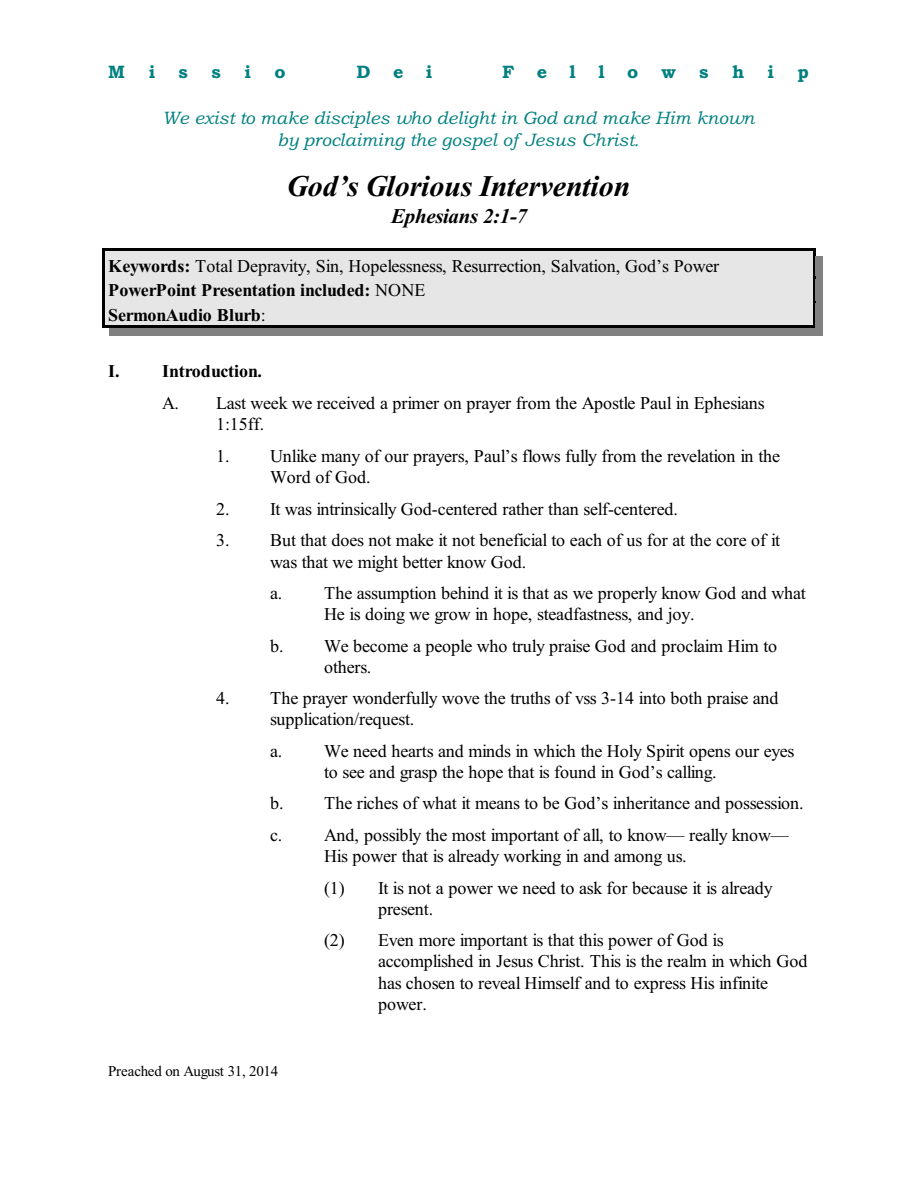
<style>
.page{position:relative;width:918px;height:1188px;background:#fff}
.page>*{position:absolute;margin:0;border:0;box-sizing:border-box;transform-origin:0 0}
.t1{font:italic 700 30px "Times New Roman";letter-spacing:-.005em;color:#000}
.t2{font:italic 700 21px "Times New Roman";letter-spacing:-.015em;color:#000}
.t3{font:18px/21px "Times New Roman";letter-spacing:-.015em;color:#000}
.t4{font:italic 18px/22.8px "Bookman Old Style";color:#008080;text-align:center}
.t5{font:18px "Bookman Old Style";color:#008080}
.t6{font:700 18px "Times New Roman";color:#000}
.t7{font:15px "Times New Roman";letter-spacing:-.02em;color:#000}
.s1{font-weight:700}
</style>
<div class="page">
<div style="left:102px;top:248px;width:713px;height:31px;background:#e6e6e6"></div>
<hr style="left:102px;top:248px;width:2px;height:33px;background:#000">
<hr style="left:813px;top:248px;width:2px;height:33px;background:#000">
<hr style="left:102px;top:248px;width:713px;height:3px;background:#000">
<div style="left:815px;top:256px;width:8px;height:23px;background:#808080"></div>
<div style="left:102px;top:279px;width:713px;height:24px;background:#e6e6e6"></div>
<hr style="left:102px;top:276px;width:2px;height:30px;background:#000">
<hr style="left:813px;top:276px;width:2px;height:30px;background:#000">
<div style="left:815px;top:279px;width:8px;height:24px;background:#808080"></div>
<div style="left:102px;top:304px;width:713px;height:24px;background:#e6e6e6"></div>
<hr style="left:102px;top:301px;width:2px;height:27px;background:#000">
<hr style="left:813px;top:301px;width:2px;height:27px;background:#000">
<hr style="left:102px;top:326px;width:713px;height:2px;background:#000">
<div style="left:815px;top:304px;width:8px;height:31px;background:#808080"></div>
<div style="left:110px;top:328px;width:713px;height:7px;background:#808080"></div>
<p class="t5" style="left:108px;top:65px;width:18px">M</p>
<p class="t5" style="left:149px;top:65px;width:8px">i</p>
<p class="t5" style="left:179px;top:65px;width:11px">s</p>
<p class="t5" style="left:212px;top:65px;width:11px">s</p>
<p class="t5" style="left:245px;top:65px;width:8px">i</p>
<p class="t5" style="left:274px;top:65px;width:13px">o</p>
<p class="t5" style="left:357px;top:65px;width:48px">D e</p>
<p class="t5" style="left:426px;top:65px;width:8px">i</p>
<p class="t5" style="left:502px;top:65px;width:47px">F e</p>
<p class="t5" style="left:570px;top:65px;width:8px">l</p>
<p class="t5" style="left:598px;top:65px;width:8px">l</p>
<p class="t5" style="left:627px;top:65px;width:13px">o</p>
<p class="t5" style="left:661px;top:65px;width:16px">w</p>
<p class="t5" style="left:699px;top:65px;width:11px">s</p>
<p class="t5" style="left:732px;top:65px;width:14px">h</p>
<p class="t5" style="left:767px;top:65px;width:8px">i</p>
<p class="t5" style="left:797px;top:65px;width:13px">p</p>
<p class="t4" style="left:162px;top:108px;width:594px">We exist to make disciples who delight in God and make Him known by proclaiming the gospel of Jesus Christ.</p>
<h1 class="t1" style="left:287px;top:175px;width:345px">God’s Glorious Intervention</h1>
<p class="t2" style="left:391px;top:208px;width:137px">Ephesians 2:1-7</p>
<p class="t3" style="left:108px;top:255px;width:613px;line-height:24.6px"><span class="s1">Keywords:</span> Total Depravity, Sin, Hopelessness, Resurrection, Salvation, God’s Power<br><span class="s1">PowerPoint Presentation included:</span> NONE<br><span class="s1">SermonAudio Blurb</span>:</p>
<p class="t6" style="left:108px;top:365px;width:156px">I. Introduction.</p>
<p class="t3" style="left:216px;top:394px;width:550px;text-indent:-54px">A. Last week we received a primer on prayer from the Apostle Paul in Ephesians<br>1:15ff.</p>
<p class="t3" style="left:270px;top:447px;width:512px;text-indent:-54px">1. Unlike many of our prayers, Paul’s flows fully from the revelation in the<br>Word of God.</p>
<p class="t3" style="left:216px;top:500px;width:463px">2. It was intrinsically God-centered rather than self-centered.</p>
<p class="t3" style="left:270px;top:531px;width:512px;line-height:21.6px;text-indent:-54px">3. But that does not make it not beneficial to each of us for at the core of it was that we might better know God.</p>
<p class="t3" style="left:324px;top:584px;width:484px;text-indent:-54px">a. The assumption behind it is that as we properly know God and what<br>He is doing we grow in hope, steadfastness, and joy.</p>
<p class="t3" style="left:324px;top:637px;width:455px;text-indent:-54px">b. We become a people who truly praise God and proclaim Him to others.</p>
<p class="t3" style="left:270px;top:690px;width:510px;text-indent:-54px">4. The prayer wonderfully wove the truths of vss 3-14 into both praise and supplication/request.</p>
<p class="t3" style="left:324px;top:741px;width:472px;line-height:21.6px;text-indent:-54px">a. We need hearts and minds in which the Holy Spirit opens our eyes to see and grasp the hope that is found in God’s calling.</p>
<p class="t3" style="left:270px;top:789px;width:535px;line-height:31.8px">b. The riches of what it means to be God’s inheritance and possession. c. And, possibly the most important of all, to know— really know—</p>
<p class="t3" style="left:324px;top:842px;width:450px;line-height:31.8px">His power that is already working in and among us.<br>(1) It is not a power we need to ask for because it is already</p>
<p class="t3" style="left:324px;top:895px;width:401px;line-height:31.2px;text-indent:54px">present.<br>(2) Even more important is that this power of God is</p>
<p class="t3" style="left:378px;top:952px;width:431px">accomplished in Jesus Christ. This is the realm in which God has chosen to reveal Himself and to express His infinite power.</p>
<p class="t7" style="left:108px;top:1066px;width:172px">Preached on August 31, 2014</p>
</div>
